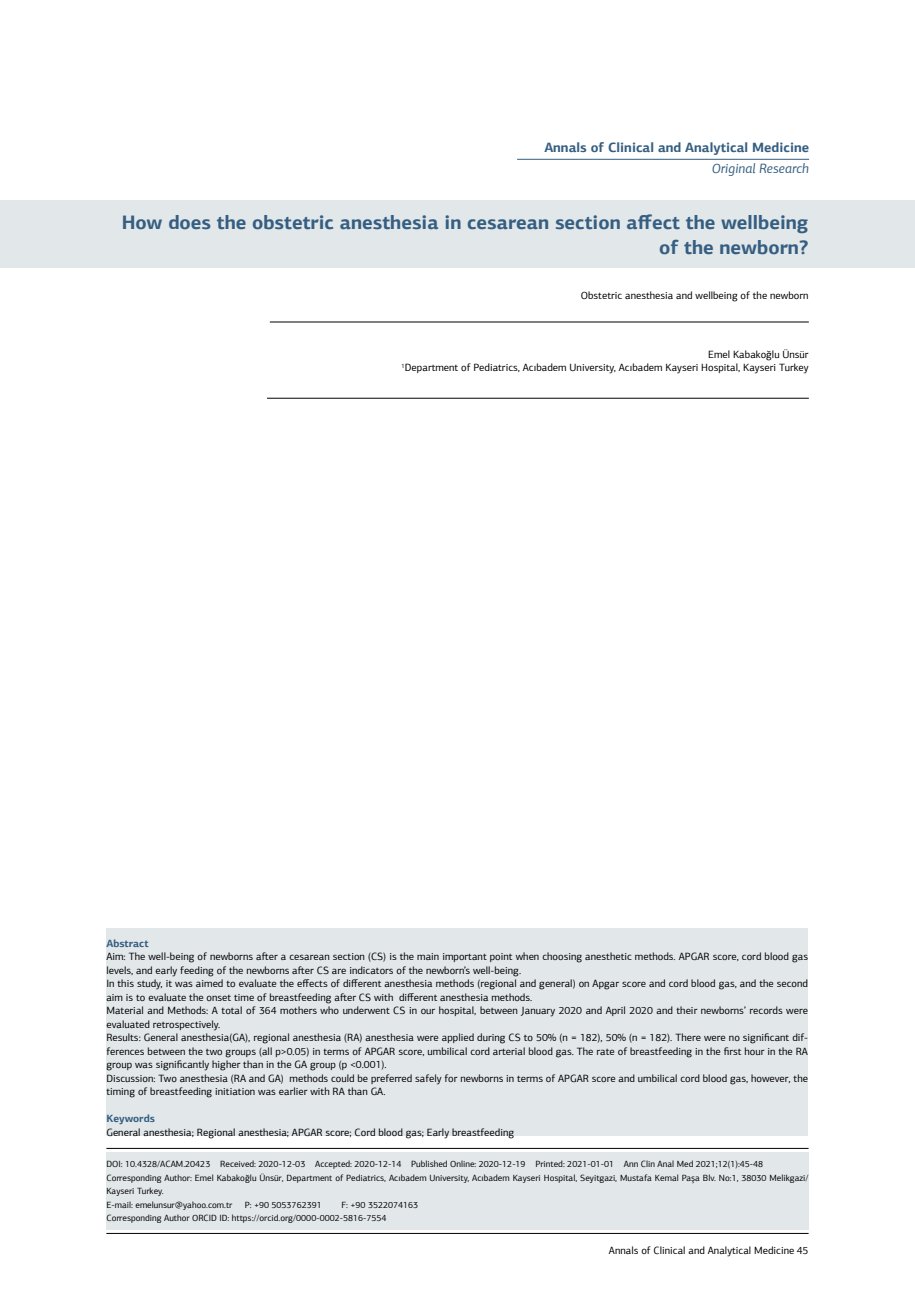
<style>
.page{position:relative;width:915px;height:1306px;background:#fff}
.page>*{position:absolute;margin:0;border:0;box-sizing:border-box;transform-origin:0 0}
.t1{font:700 19.5px/25.5px "PF Agora Sans Pro";color:#355e81;text-align:right}
.t2{font:700 13.5px "PF Agora Sans Pro";color:#355e81}
.t3{font:italic 13.5px "PF Agora Sans Pro";color:#355e81}
.t4{font:10.5px/13.5px "PF Agora Sans Pro";color:#000;text-align:right}
.t5{font:700 10.5px "PF Agora Sans Pro";color:#355e81}
.t6{font:9px/13.5px "PF Agora Sans Pro";color:#000}
</style>
<div class="page">
<hr style="left:106px;top:1233px;width:702px;height:1px;background:#000">
<div style="left:0;top:200px;width:914px;height:68px;background:#e2e7ea"></div>
<hr style="left:106px;top:1148px;width:702px;height:1px;background:#000">
<hr style="left:270px;top:322px;width:538px;height:1px;background:#000">
<hr style="left:267px;top:398px;width:541px;height:1px;background:#000">
<hr style="left:517px;top:159px;width:291px;height:1px;background:#355e81">
<div style="left:106px;top:1151px;width:702px;height:78px;background:#e2e7ea"></div>
<div style="left:106px;top:928px;width:701px;height:207px;background:#e2e7ea"></div>
<p class="t2" style="left:544px;top:139px;width:266px">Annals of Clinical and Analytical Medicine</p>
<p class="t3" style="left:711px;top:160px;width:99px">Original Research</p>
<h1 class="t1" style="left:122px;top:209px;width:688px">How does the obstetric anesthesia in cesarean section affect the wellbeing of the newborn?</h1>
<p class="t4" style="left:580px;top:288px;width:229px">Obstetric anesthesia and wellbeing of the newborn</p>
<p class="t4" style="left:401px;top:347px;width:408px">Emel Kabakoğlu Ünsür<br><sup>1</sup>Department of Pediatrics, Acıbadem University, Acıbadem Kayseri Hospital, Kayseri Turkey</p>
<p class="t5" style="left:106px;top:936px;width:44px">Abstract</p>
<p class="t4" style="left:106px;top:949px;width:703px;text-align:left">Aim: The well-being of newborns after a cesarean section (CS) is the main important point when choosing anesthetic methods. APGAR score, cord blood gas levels, and early feeding of the newborns after CS are indicators of the newborn’s well-being.<br>In this study, it was aimed to evaluate the effects of different anesthesia methods (regional and general) on Apgar score and cord blood gas, and the second aim is to evaluate the onset time of breastfeeding after CS with different anesthesia methods.<br>Material and Methods: A total of 364 mothers who underwent CS in our hospital, between January 2020 and April 2020 and their newborns’ records were evaluated retrospectively.<br>Results: General anesthesia(GA), regional anesthesia (RA) anesthesia were applied during CS to 50% (n = 182), 50% (n = 182). There were no significant dif&shy;ferences between the two groups (all p&gt;0.05) in terms of APGAR score, umbilical cord arterial blood gas. The rate of breastfeeding in the first hour in the RA group was significantly higher than in the GA group (p &lt;0.001).<br>Discussion: Two anesthesia (RA and GA) methods could be preferred safely for newborns in terms of APGAR score and umbilical cord blood gas, however, the timing of breastfeeding initiation was earlier with RA than GA.</p>
<p class="t5" style="left:106px;top:1112px;width:50px">Keywords</p>
<p class="t4" style="left:106px;top:1125px;width:409px">General anesthesia; Regional anesthesia; APGAR score; Cord blood gas; Early breastfeeding</p>
<p class="t6" style="left:106px;top:1157px;width:703px">DOI: 10.4328/ACAM.20423 Received: 2020-12-03 Accepted: 2020-12-14 Published Online: 2020-12-19 Printed: 2021-01-01 Ann Clin Anal Med 2021;12(1):45-48<br>Corresponding Author: Emel Kabakoğlu Ünsür, Department of Pediatrics, Acıbadem University, Acıbadem Kayseri Hospital, Seyitgazi, Mustafa Kemal Paşa Blv. No:1, 38030 Melikgazi/ Kayseri Turkey.<br>E-mail: emelunsur@yahoo.com.tr</p>
<p class="t6" style="left:245px;top:1197px;width:79px">P: +90 5053762391</p>
<p class="t6" style="left:106px;top:1197px;width:313px;text-indent:235px">F: +90 3522074163<br>Corresponding Author ORCID ID: https://orcid.org/0000-0002-5816-7554</p>
<p class="t4" style="left:608px;top:1243px;width:201px">Annals of Clinical and Analytical Medicine 45</p>
</div>
